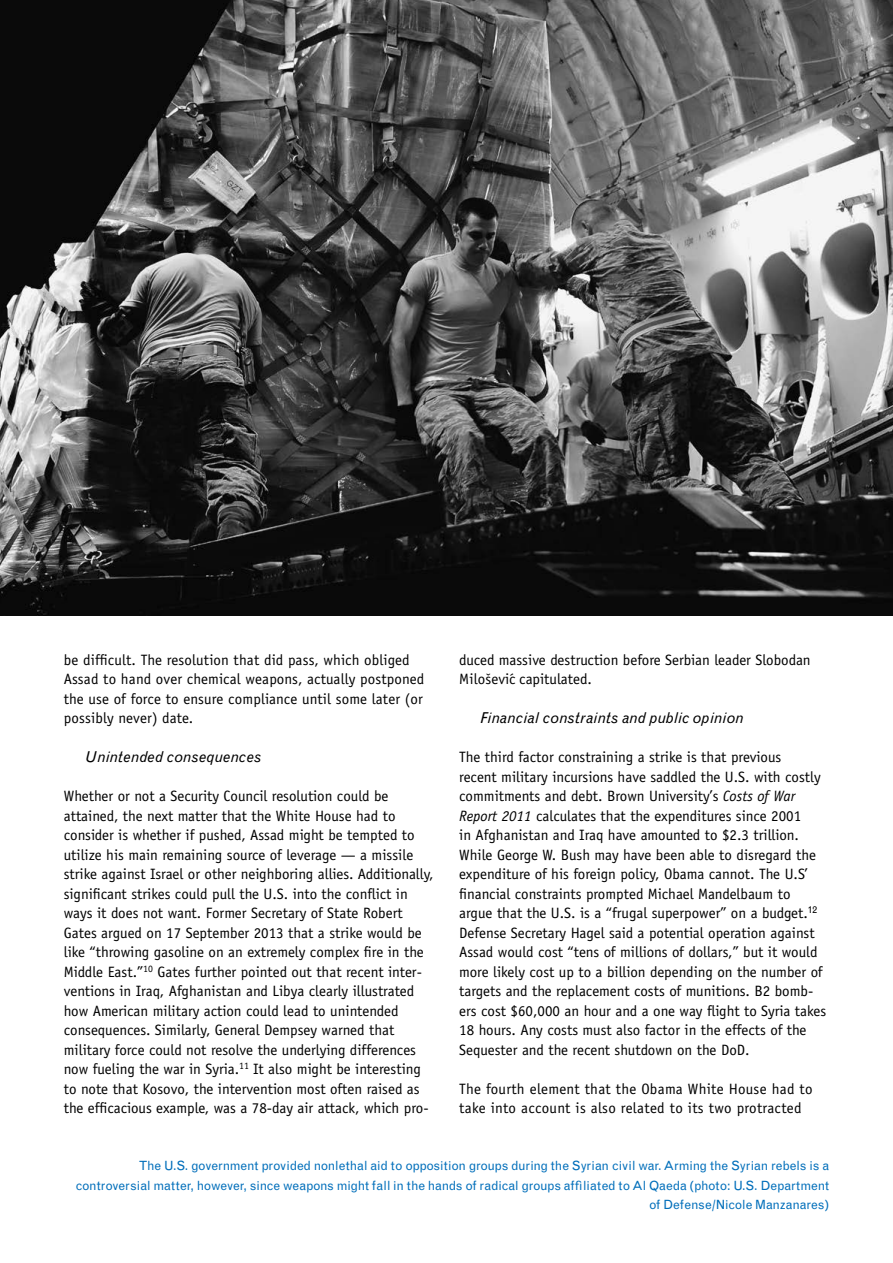
<style>
.page{position:relative;width:893px;height:1263px;background:#fff}
.page>*{position:absolute;margin:0;border:0;box-sizing:border-box;transform-origin:0 0}
.t1{font:15px/19.5px "Officina Sans Std";color:#000}
.t2{font:15px/19.5px "Officina Sans Std";letter-spacing:.02em;color:#000}
.t3{font:italic 15px "Grotesque MT Std";color:#000}
.t4{font:12.75px/19.5px "Grotesque MT Std";letter-spacing:-.01em;color:#006eba;text-align:right}
.s1{font-style:italic}
</style>
<div class="page">
<img style="left:0;top:0;width:893px;height:615px">
<p class="t1" style="left:64px;top:650px;width:362px">be difficult. The resolution that did pass, which obliged Assad to hand over chemical weapons, actually postponed the use of force to ensure compliance until some later (or possibly never) date.</p>
<p class="t3" style="left:85px;top:748px;width:178px">Unintended consequences</p>
<p class="t1" style="left:64px;top:786px;width:371px">Whether or not a Security Council resolution could be attained, the next matter that the White House had to consider is whether if pushed, Assad might be tempted to utilize his main remaining source of leverage — a missile strike against Israel or other neighboring allies. Additionally, significant strikes could pull the U.S. into the conflict in ways it does not want. Former Secretary of State Robert Gates argued on 17 September 2013 that a strike would be like “throwing gasoline on an extremely complex fire in the Middle East.”<sup>10</sup> Gates further pointed out that recent inter&shy;ventions in Iraq, Afghanistan and Libya clearly illustrated how American military action could lead to unintended consequences. Similarly, General Dempsey warned that military force could not resolve the underlying differences now fueling the war in Syria.<sup>11</sup> It also might be interesting to note that Kosovo, the intervention most often raised as the efficacious example, was a 78-day air attack, which pro-</p>
<p class="t1" style="left:459px;top:650px;width:353px">duced massive destruction before Serbian leader Slobodan<br>Miloševi´c capitulated.</p>
<p class="t3" style="left:480px;top:709px;width:265px">Financial constraints and public opinion</p>
<p class="t1" style="left:459px;top:747px;width:369px">The third factor constraining a strike is that previous<br>recent military incursions have saddled the U.S. with costly commitments and debt. Brown University’s <span class="s1">Costs of War Report 2011</span> calculates that the expenditures since 2001<br>in Afghanistan and Iraq have amounted to $2.3 trillion.<br>While George W. Bush may have been able to disregard the expenditure of his foreign policy, Obama cannot. The U.S’ financial constraints prompted Michael Mandelbaum to argue that the U.S. is a “frugal superpower” on a budget.<sup>12<br></sup>Defense Secretary Hagel said a potential operation against Assad would cost “tens of millions of dollars,” but it would more likely cost up to a billion depending on the number of targets and the replacement costs of munitions. B2 bomb&shy;ers cost $60,000 an hour and a one way flight to Syria takes 18 hours. Any costs must also factor in the effects of the Sequester and the recent shutdown on the DoD.</p>
<p class="t2" style="left:459px;top:1079px;width:355px">The fourth element that the Obama White House had to take into account is also related to its two protracted</p>
<p class="t4" style="left:76px;top:1156px;width:755px">The U.S. government provided nonlethal aid to opposition groups during the Syrian civil war. Arming the Syrian rebels is a controversial matter, however, since weapons might fall in the hands of radical groups affiliated to Al Qaeda (photo: U.S. Department of Defense/Nicole Manzanares)</p>
</div>
